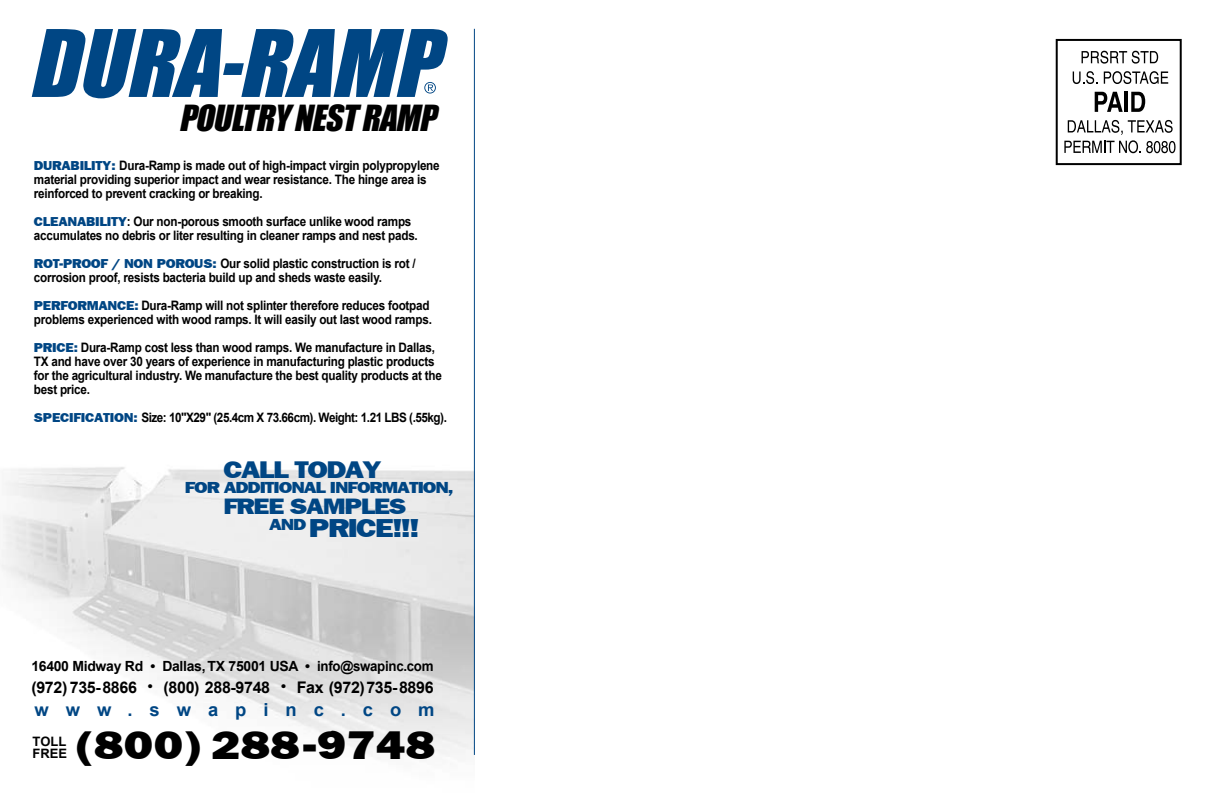
<style>
.page{position:relative;width:1224px;height:793px;background:#fff}
.page>*{position:absolute;margin:0;border:0;box-sizing:border-box;transform-origin:0 0}
.t1{font:italic 85.8px "Impact";color:#004684}
.t2{font:40.2px "Francis Gothic Wide";letter-spacing:.01em;color:#000}
.t3{font:italic 33px "Impact";color:#000}
.t4{font:26px "Francis Gothic Wide";letter-spacing:-.06em;color:#004684}
.t5{font:24.2px "Francis Gothic Wide";letter-spacing:-.06em;color:#004684}
.t6{font:22.4px "Francis Gothic Wide";letter-spacing:-.06em;color:#004684}
.t7{font:700 18px "Arial";letter-spacing:.92em;color:#004684}
.t8{font:700 16px "Arial";letter-spacing:-.02em;color:#000}
.t9{font:16px "Francis Gothic Wide";letter-spacing:-.06em;color:#004684}
.t10{font:700 14px "Arial";letter-spacing:-.025em;color:#000}
.t11{font:700 13px/14px "Arial";letter-spacing:-.02em;color:#000;scale:.9 1}
.t12{font:700 13px "Arial";letter-spacing:-.04em;color:#000;scale:.9 1}
.t13{font:700 13px/13px "Arial";color:#000}
.s1{font-family:"Francis Gothic Wide";font-weight:400;color:#004684}
.s2{font-size:14px}
</style>
<div class="page">
<img style="left:0;top:29px;width:474px;height:730px">
<hr style="left:474px;top:29px;width:1px;height:725px;background:#004684">
<svg style="left:424px;top:82px;width:12px;height:11px"></svg>
<div style="left:1056px;top:39px;width:126px;height:126px;border:2px solid #000"></div>
<svg style="left:1082px;top:51px;width:76px;height:13px"></svg>
<svg style="left:1073px;top:71px;width:24px;height:13px"></svg>
<svg style="left:1104px;top:71px;width:64px;height:13px"></svg>
<svg style="left:1095px;top:92px;width:28px;height:20px"></svg>
<hr style="left:1125px;top:92px;width:3px;height:20px;background:#000">
<svg style="left:1131px;top:92px;width:14px;height:20px"></svg>
<svg style="left:1064px;top:120px;width:112px;height:33px"></svg>
<h1 class="t1" style="left:28px;top:29px;width:428px">DURA-RAMP</h1>
<h3 class="t3" style="left:179px;top:105px;width:264px">POULTRY NEST RAMP</h3>
<p class="t11" style="left:34px;top:159px;width:452px"><span class="s1">DURABILITY:</span> Dura-Ramp is made out of high-impact virgin polypropylene material providing superior impact and wear resistance. The hinge area is reinforced to prevent cracking or breaking.</p>
<p class="t11" style="left:34px;top:215px;width:428px"><span class="s1">CLEANABILITY</span>: Our non-porous smooth surface unlike wood ramps accumulates no debris or liter resulting in cleaner ramps and nest pads.</p>
<p class="t11" style="left:34px;top:257px;width:426px"><span class="s1">ROT-PROOF / NON POROUS:</span> Our solid plastic construction is rot / corrosion proof, resists bacteria build up and sheds waste easily.</p>
<p class="t11" style="left:34px;top:299px;width:444px"><span class="s1">PERFORMANCE:</span> Dura-Ramp will not splinter therefore reduces footpad problems experienced with wood ramps. It will easily out last wood ramps.</p>
<p class="t11" style="left:34px;top:341px;width:455px"><span class="s1">PRICE:</span> Dura-Ramp cost less than wood ramps. We manufacture in Dallas, TX and have over 30 years of experience in manufacturing plastic products for the agricultural industry. We manufacture the best quality products at the best price.</p>
<p class="t12" style="left:34px;top:412px;width:460px"><span class="s1">SPECIFICATION:</span> Size: 10"X29" (25.4cm X 73.66cm). Weight: 1.21 LBS (.55kg).</p>
<h3 class="t5" style="left:224px;top:460px;width:160px">CALL TODAY</h3>
<p class="t9" style="left:185px;top:482px;width:270px">FOR ADDITIONAL INFORMATION,</p>
<h3 class="t6" style="left:224px;top:498px;width:185px">FREE SAMPLES</h3>
<h3 class="t4" style="left:309px;top:518px;width:112px">PRICE!!!</h3>
<p class="t9" style="left:269px;top:518px;width:39px">AND</p>
<p class="t10" style="left:31px;top:660px;width:404px">16400 Midway Rd • Dallas, TX 75001 USA • info@swapinc.com</p>
<p class="t8" style="left:31px;top:681px;width:404px">(972) 735-8866 <span class="s2">•</span> (800) 288-9748 <span class="s2">•</span> Fax (972) 735-8896</p>
<p class="t13" style="left:33px;top:735px;width:36px">TOLL<br>FREE</p>
<h2 class="t2" style="left:75px;top:731px;width:362px">(800) 288-9748</h2>
<h3 class="t7" style="left:35px;top:703px;width:402px">www.swapinc.com</h3>
</div>
